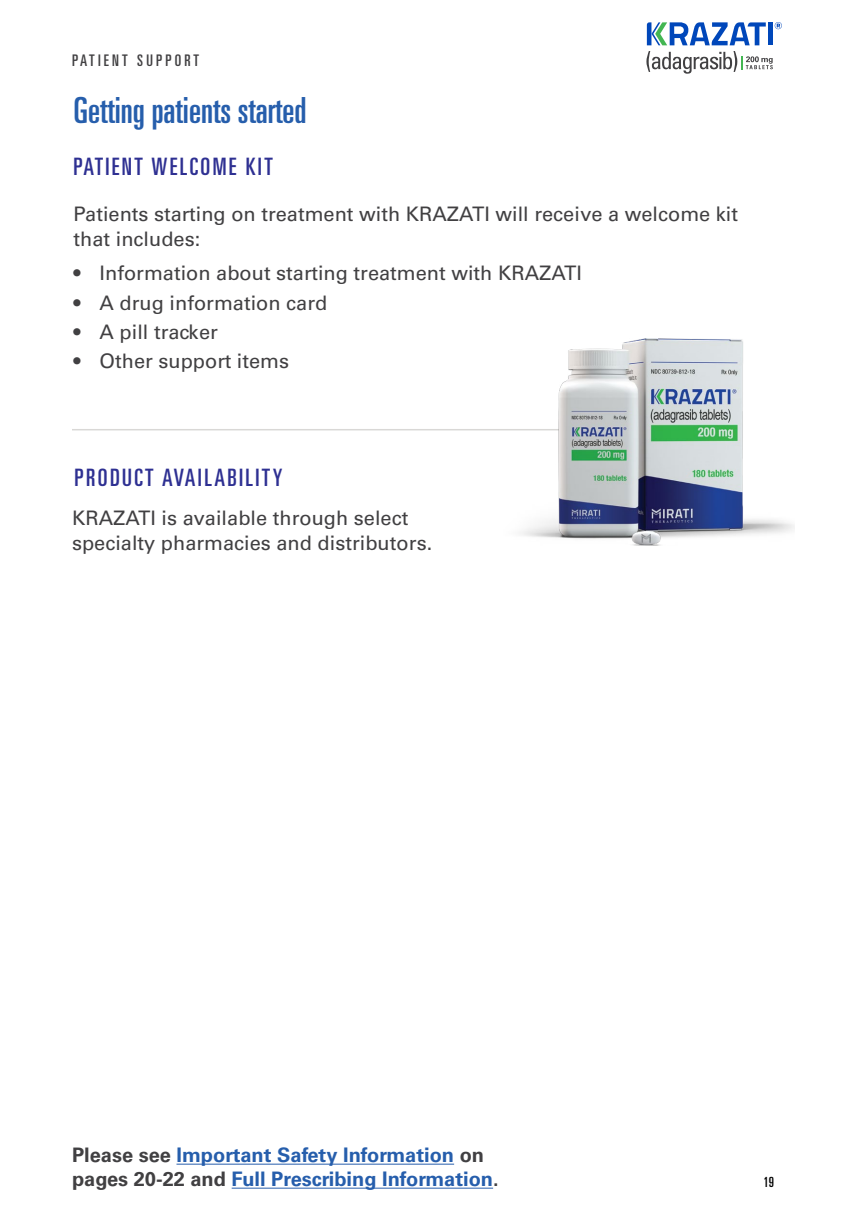
<style>
.page{position:relative;width:846px;height:1224px;background:#fff}
.page>*{position:absolute;margin:0;border:0;box-sizing:border-box;transform-origin:0 0}
.t1{font:ultra-condensed 36px "Univers LT Std";color:#265eac}
.t2{font:ultra-condensed 24px "Univers LT Std";letter-spacing:.1em;color:#2e3092}
.t3{font:20px/25px "Univers LT Std";color:#414042}
.t4{font:700 20px/24px "Univers LT Std";color:#265eac}
.t5{font:ultra-condensed 16px "Univers LT Std";letter-spacing:.2em;color:#414042}
.t6{font:ultra-condensed 14px "Univers LT Std";color:#000}
.s1{color:#414042}
</style>
<div class="page">
<hr style="left:176px;top:1164px;width:278px;height:1px;background:#265eac">
<hr style="left:232px;top:1188px;width:261px;height:1px;background:#265eac">
<hr style="left:769px;top:22px;width:4px;height:23px;background:#0047ba">
<svg style="left:647px;top:22px;width:119px;height:23px"></svg>
<svg style="left:646px;top:51px;width:127px;height:23px"></svg>
<svg style="left:775px;top:22px;width:7px;height:7px"></svg>
<hr style="left:72px;top:429px;width:515px;height:1px;background:#d9d8d6">
<img style="left:504px;top:338px;width:291px;height:207px">
<p class="t5" style="left:72px;top:51px;width:129px">PATIENT SUPPORT</p>
<h1 class="t1" style="left:74px;top:90px;width:234px">Getting patients started</h1>
<p class="t2" style="left:74px;top:153px;width:201px">PATIENT WELCOME KIT</p>
<p class="t3" style="left:74px;top:202px;width:666px">Patients starting on treatment with KRAZATI will receive a welcome kit that includes:</p>
<p class="t3" style="left:74px;top:261px;width:510px">• Information about starting treatment with KRAZATI</p>
<p class="t3" style="left:74px;top:290px;width:255px">• A drug information card</p>
<p class="t3" style="left:74px;top:320px;width:146px">• A pill tracker</p>
<p class="t3" style="left:74px;top:349px;width:217px">• Other support items</p>
<p class="t2" style="left:74px;top:464px;width:210px">PRODUCT AVAILABILITY</p>
<p class="t3" style="left:72px;top:506px;width:362px">KRAZATI is available through select specialty pharmacies and distributors.</p>
<p class="t4" style="left:72px;top:1143px;width:428px"><span class="s1">Please see</span> Important Safety Information <span class="s1">on pages 20-22 and</span> Full Prescribing Information<span class="s1">.</span></p>
<p class="t6" style="left:764px;top:1174px;width:12px">19</p>
</div>
